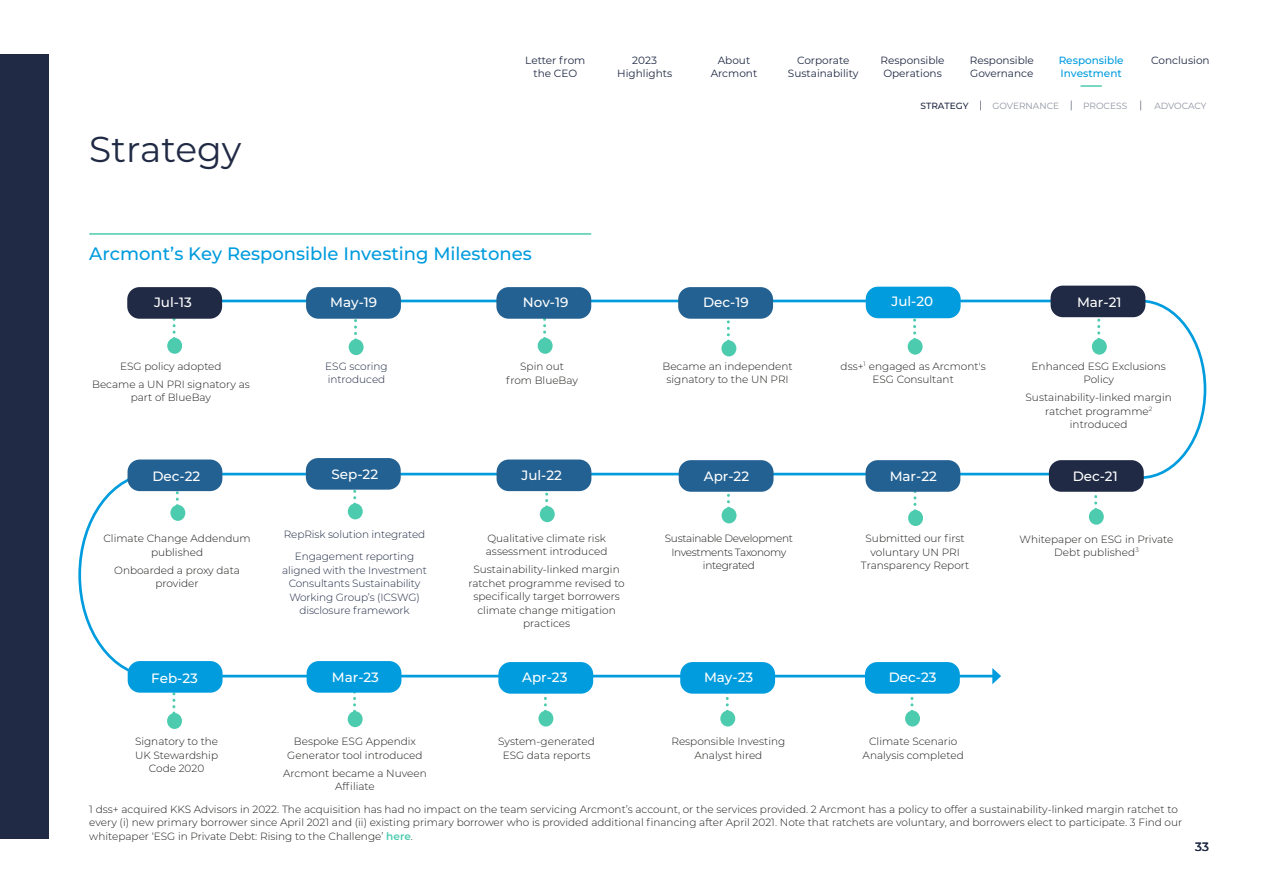
<style>
.page{position:relative;width:1263px;height:893px;background:#fff}
.page>*{position:absolute;margin:0;border:0;box-sizing:border-box;transform-origin:0 0}
.t1{font:36px "Montserrat";color:#202a44}
.t2{font:100 18px "Montserrat";color:#009cde}
.t3{font:100 13.5px "Montserrat";color:#fff}
.t4{font:100 12px "Montserrat";color:#202a44}
.t5{font:300 10.5px/13.5px "Montserrat";color:#1d1d1b;text-align:center}
.t6{font:300 10.5px/13.5px "Montserrat";letter-spacing:-.01em;color:#202a44;text-align:center}
.t7{font:10.5px/12.6px "Montserrat";color:#202a44;text-align:center}
.t8{font:300 10.5px/13.5px "Montserrat";letter-spacing:-.03em;color:#1d1d1b;text-align:center}
.t9{font:100 10.5px/12.6px "Montserrat";color:#009cde}
.t10{font:9px "Montserrat";color:#9094a1}
.t11{font:100 9px "Montserrat";color:#202a44}
.s1{font-weight:600;color:#4ccbae}
</style>
<div class="page">
<hr style="left:1080px;top:85px;width:22px;height:2px;background:#4ccbae">
<hr style="left:934px;top:675px;width:61px;height:2px;background:#009cde">
<svg style="left:992px;top:668px;width:9px;height:16px"></svg>
<hr style="left:204px;top:675px;width:740px;height:2px;background:#009cde">
<svg style="left:78px;top:471px;width:78px;height:208px"></svg>
<svg style="left:1138px;top:298px;width:69px;height:181px"></svg>
<hr style="left:189px;top:300px;width:894px;height:2px;background:#009cde">
<hr style="left:177px;top:473px;width:894px;height:2px;background:#009cde">
<svg style="left:544px;top:697px;width:3px;height:14px"></svg>
<svg style="left:726px;top:697px;width:3px;height:14px"></svg>
<svg style="left:910px;top:697px;width:3px;height:14px"></svg>
<div style="left:538px;top:711px;width:15px;height:15px;background:#4ccbae;border-radius:50%"></div>
<div style="left:720px;top:711px;width:15px;height:15px;background:#4ccbae;border-radius:50%"></div>
<div style="left:905px;top:711px;width:15px;height:15px;background:#4ccbae;border-radius:50%"></div>
<svg style="left:172px;top:693px;width:3px;height:20px"></svg>
<svg style="left:353px;top:693px;width:3px;height:18px"></svg>
<div style="left:167px;top:713px;width:15px;height:16px;background:#4ccbae;border-radius:50%"></div>
<div style="left:348px;top:711px;width:15px;height:16px;background:#4ccbae;border-radius:50%"></div>
<svg style="left:353px;top:490px;width:3px;height:13px"></svg>
<div style="left:348px;top:503px;width:15px;height:16px;background:#4ccbae;border-radius:50%"></div>
<svg style="left:913px;top:318px;width:3px;height:21px"></svg>
<div style="left:908px;top:339px;width:15px;height:16px;background:#4ccbae;border-radius:50%"></div>
<svg style="left:1097px;top:317px;width:3px;height:22px"></svg>
<div style="left:1092px;top:339px;width:15px;height:16px;background:#4ccbae;border-radius:50%"></div>
<svg style="left:543px;top:319px;width:3px;height:19px"></svg>
<div style="left:538px;top:338px;width:15px;height:16px;background:#4ccbae;border-radius:50%"></div>
<svg style="left:176px;top:491px;width:3px;height:14px"></svg>
<div style="left:170px;top:505px;width:15px;height:16px;background:#4ccbae;border-radius:50%"></div>
<svg style="left:727px;top:493px;width:3px;height:14px"></svg>
<div style="left:722px;top:507px;width:14px;height:16px;background:#4ccbae;border-radius:50%"></div>
<svg style="left:545px;top:491px;width:3px;height:15px"></svg>
<div style="left:540px;top:506px;width:15px;height:16px;background:#4ccbae;border-radius:50%"></div>
<svg style="left:727px;top:320px;width:3px;height:20px"></svg>
<div style="left:721px;top:340px;width:15px;height:16px;background:#4ccbae;border-radius:50%"></div>
<svg style="left:913px;top:492px;width:3px;height:18px"></svg>
<div style="left:908px;top:510px;width:15px;height:16px;background:#4ccbae;border-radius:50%"></div>
<svg style="left:354px;top:319px;width:3px;height:20px"></svg>
<div style="left:349px;top:339px;width:15px;height:16px;background:#4ccbae;border-radius:50%"></div>
<svg style="left:1094px;top:495px;width:3px;height:14px"></svg>
<div style="left:1089px;top:509px;width:15px;height:16px;background:#4ccbae;border-radius:50%"></div>
<svg style="left:173px;top:319px;width:3px;height:19px"></svg>
<div style="left:167px;top:338px;width:15px;height:16px;background:#4ccbae;border-radius:50%"></div>
<div style="left:128px;top:459px;width:94px;height:32px;background:#236192;border-radius:12px"></div>
<hr style="left:89px;top:233px;width:502px;height:2px;background:#4ccbae">
<div style="left:127px;top:287px;width:95px;height:32px;background:#202a44;border-radius:12px"></div>
<div style="left:678px;top:287px;width:95px;height:32px;background:#236192;border-radius:12px"></div>
<div style="left:865px;top:460px;width:95px;height:32px;background:#236192;border-radius:12px"></div>
<div style="left:128px;top:661px;width:95px;height:32px;background:#009cde;border-radius:12px"></div>
<div style="left:679px;top:460px;width:94px;height:32px;background:#236192;border-radius:12px"></div>
<div style="left:497px;top:459px;width:94px;height:32px;background:#236192;border-radius:12px"></div>
<div style="left:306px;top:287px;width:95px;height:32px;background:#236192;border-radius:12px"></div>
<div style="left:866px;top:287px;width:94px;height:31px;background:#009cde;border-radius:12px"></div>
<div style="left:1049px;top:460px;width:95px;height:32px;background:#202a44;border-radius:12px"></div>
<div style="left:307px;top:661px;width:94px;height:32px;background:#009cde;border-radius:12px"></div>
<div style="left:496px;top:287px;width:95px;height:32px;background:#236192;border-radius:12px"></div>
<div style="left:1050px;top:286px;width:95px;height:31px;background:#202a44;border-radius:12px"></div>
<div style="left:498px;top:662px;width:95px;height:32px;background:#009cde;border-radius:12px"></div>
<div style="left:680px;top:662px;width:95px;height:32px;background:#009cde;border-radius:12px"></div>
<div style="left:865px;top:662px;width:95px;height:32px;background:#009cde;border-radius:12px"></div>
<div style="left:306px;top:458px;width:95px;height:32px;background:#236192;border-radius:12px"></div>
<div style="left:0;top:54px;width:49px;height:785px;background:#202a44"></div>
<p class="t7" style="left:525px;top:54px;width:62px">Letter from the CEO</p>
<p class="t7" style="left:617px;top:54px;width:57px">2023<br>Highlights</p>
<p class="t7" style="left:711px;top:54px;width:48px">About<br>Arcmont</p>
<p class="t7" style="left:788px;top:54px;width:72px">Corporate<br>Sustainability</p>
<p class="t7" style="left:880px;top:54px;width:66px;text-align:left">Responsible<br>Operations</p>
<p class="t7" style="left:970px;top:54px;width:66px;text-align:left">Responsible<br>Governance</p>
<p class="t9" style="left:1059px;top:54px;width:67px">Responsible<br>Investment</p>
<p class="t7" style="left:1151px;top:54px;width:60px">Conclusion</p>
<h1 class="t1" style="left:89px;top:125px;width:153px">Strategy</h1>
<h2 class="t2" style="left:89px;top:242px;width:444px">Arcmont’s Key Responsible Investing Milestones</h2>
<p class="t11" style="left:920px;top:100px;width:50px">STRATEGY</p>
<p class="t10" style="left:992px;top:100px;width:68px">GOVERNANCE</p>
<p class="t10" style="left:1083px;top:100px;width:45px">PROCESS</p>
<p class="t10" style="left:1154px;top:100px;width:54px">ADVOCACY</p>
<p class="t3" style="left:330px;top:293px;width:49px">May-19</p>
<p class="t3" style="left:891px;top:293px;width:43px">Jul-20</p>
<p class="t3" style="left:154px;top:293px;width:39px">Jul-13</p>
<p class="t3" style="left:703px;top:293px;width:47px">Dec-19</p>
<p class="t3" style="left:523px;top:293px;width:47px">Nov-19</p>
<p class="t3" style="left:1077px;top:293px;width:46px">Mar-21</p>
<p class="t5" style="left:92px;top:357px;width:159px;line-height:17.7px">ESG policy adopted<br>Became a UN PRI signatory as</p>
<p class="t5" style="left:131px;top:390px;width:82px">part of BlueBay</p>
<p class="t6" style="left:325px;top:359px;width:64px;text-align:left">ESG scoring introduced</p>
<p class="t5" style="left:506px;top:359px;width:74px">Spin out from BlueBay</p>
<p class="t5" style="left:662px;top:359px;width:132px">Became an independent signatory to the UN PRI</p>
<p class="t5" style="left:840px;top:359px;width:147px">dss+<sup>1</sup> engaged as Arcmont's<br>ESG Consultant</p>
<p class="t5" style="left:1031px;top:359px;width:136px">Enhanced ESG Exclusions<br>Policy</p>
<p class="t5" style="left:1025px;top:390px;width:148px">Sustainability-linked margin ratchet programme<sup>2 </sup>introduced</p>
<p class="t3" style="left:152px;top:467px;width:49px">Dec-22</p>
<p class="t3" style="left:332px;top:465px;width:48px">Sep-22</p>
<p class="t3" style="left:521px;top:466px;width:42px">Jul-22</p>
<p class="t3" style="left:704px;top:467px;width:47px">Apr-22</p>
<p class="t3" style="left:890px;top:467px;width:49px">Mar-22</p>
<p class="t3" style="left:1073px;top:467px;width:47px">Dec-21</p>
<p class="t5" style="left:103px;top:532px;width:149px">Climate Change Addendum published</p>
<p class="t5" style="left:114px;top:563px;width:127px">Onboarded a proxy data provider</p>
<p class="t6" style="left:284px;top:523px;width:143px;line-height:22px">RepRisk solution integrated<br>Engagement reporting</p>
<p class="t6" style="left:282px;top:563px;width:146px">aligned with the Investment<br>Consultants Sustainability<br>Working Group’s (ICSWG) disclosure framework</p>
<p class="t5" style="left:486px;top:531px;width:123px;text-align:left">Qualitative climate risk assessment introduced</p>
<p class="t5" style="left:468px;top:562px;width:158px">Sustainability-linked margin ratchet programme revised to specifically target borrowers climate change mitigation practices</p>
<p class="t8" style="left:665px;top:532px;width:130px">Sustainable Development<br>Investments Taxonomy integrated</p>
<p class="t5" style="left:861px;top:532px;width:110px">Submitted our first voluntary UN PRI<br>Transparency Report</p>
<p class="t5" style="left:1020px;top:532px;width:155px">Whitepaper on ESG in Private<br>Debt published<sup>3</sup></p>
<p class="t3" style="left:151px;top:669px;width:48px">Feb-23</p>
<p class="t3" style="left:332px;top:669px;width:49px">Mar-23</p>
<p class="t3" style="left:522px;top:669px;width:47px">Apr-23</p>
<p class="t3" style="left:704px;top:669px;width:51px">May-23</p>
<p class="t3" style="left:889px;top:669px;width:49px">Dec-23</p>
<p class="t5" style="left:135px;top:734px;width:85px">Signatory to the<br>UK Stewardship<br>Code 2020</p>
<p class="t5" style="left:287px;top:734px;width:137px">Bespoke ESG Appendix<br>Generator tool introduced</p>
<p class="t5" style="left:283px;top:766px;width:145px">Arcmont became a Nuveen<br>Affiliate</p>
<p class="t5" style="left:498px;top:734px;width:98px">System-generated<br>ESG data reports</p>
<p class="t5" style="left:671px;top:734px;width:115px">Responsible Investing<br>Analyst hired</p>
<p class="t5" style="left:863px;top:734px;width:103px">Climate Scenario<br>Analysis completed</p>
<p class="t5" style="left:89px;top:802px;width:1094px;text-align:left">1 dss+ acquired KKS Advisors in 2022. The acquisition has had no impact on the team servicing Arcmont’s account, or the services provided. 2 Arcmont has a policy to offer a sustainability-linked margin ratchet to every (i) new primary borrower since April 2021 and (ii) existing primary borrower who is provided additional financing after April 2021. Note that ratchets are voluntary, and borrowers elect to participate. 3 Find our whitepaper ‘ESG in Private Debt: Rising to the Challenge’ <span class="s1">here</span>.</p>
<p class="t4" style="left:1195px;top:838px;width:15px">33</p>
</div>
